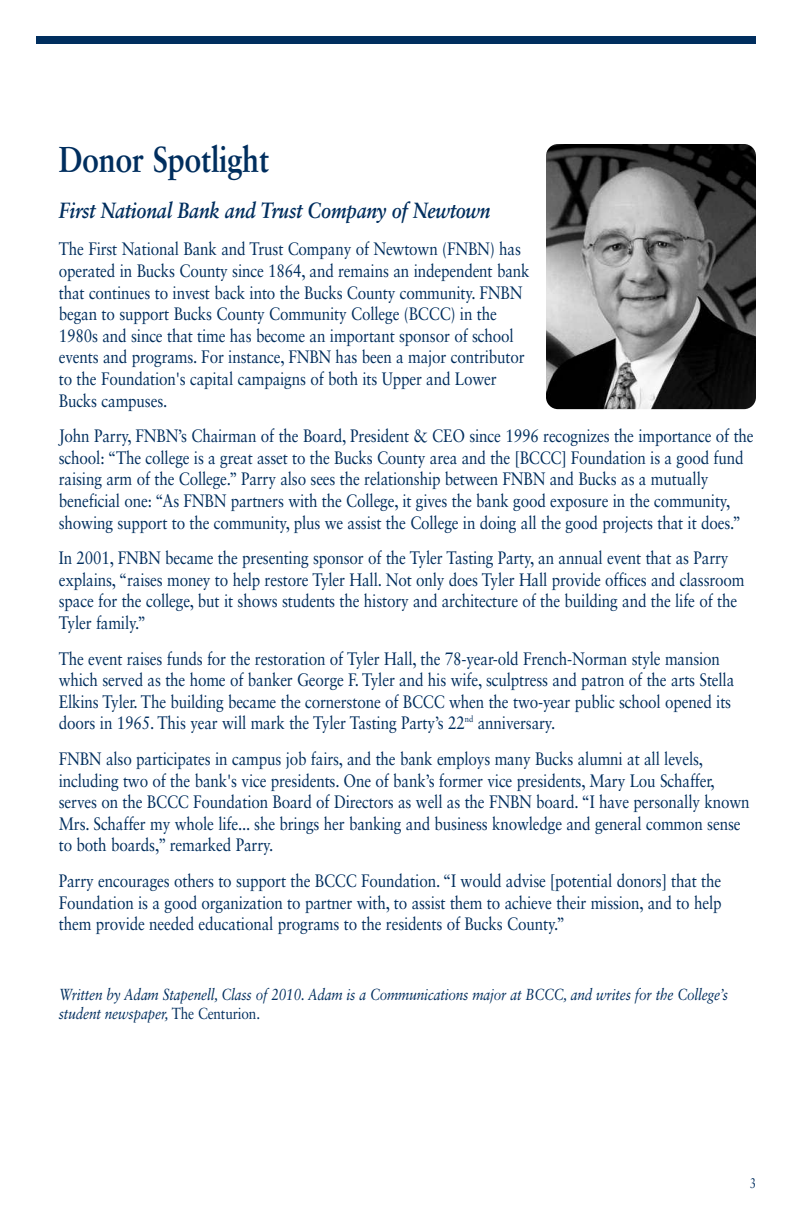
<style>
.page{position:relative;width:792px;height:1224px;background:#fff}
.page>*{position:absolute;margin:0;border:0;box-sizing:border-box;transform-origin:0 0}
.t1{font:700 36px "Sabon LT Std";letter-spacing:-.01em;color:#002e5e;scale:.85 1}
.t2{font:italic 700 22px "Sabon LT Std";letter-spacing:-.01em;color:#002e5e;scale:.85 1}
.t3{font:18px/21.6px "Sabon LT Std";letter-spacing:-.01em;color:#002e5e;scale:.85 1}
.t4{font:italic 16px/19.2px "Sabon LT Std";letter-spacing:-.01em;color:#002e5e;scale:.85 1}
.t5{font:14px "Sabon LT Std";color:#002e5e;scale:.8 1}
.s1{font-style:normal}
</style>
<div class="page">
<div style="left:36px;top:36px;width:720px;height:8px;background:#002e5e"></div>
<img style="left:546px;top:144px;width:210px;height:265px;border-radius:12px">
<h1 class="t1" style="left:59px;top:144px;width:249px">Donor Spotlight</h1>
<p class="t2" style="left:59px;top:201px;width:510px">First National Bank and Trust Company of Newtown</p>
<p class="t3" style="left:59px;top:240px;width:555px">The First National Bank and Trust Company of Newtown (FNBN) has operated in Bucks County since 1864, and remains an independent bank that continues to invest back into the Bucks County community. FNBN began to support Bucks County Community College (BCCC) in the 1980s and since that time has become an important sponsor of school events and programs. For instance, FNBN has been a major contributor to the Foundation's capital campaigns of both its Upper and Lower Bucks campuses.</p>
<p class="t3" style="left:59px;top:427px;width:819px">John Parry, FNBN’s Chairman of the Board, President &amp; CEO since 1996 recognizes the importance of the school: “The college is a great asset to the Bucks County area and the [BCCC] Foundation is a good fund raising arm of the College.” Parry also sees the relationship between FNBN and Bucks as a mutually beneficial one: “As FNBN partners with the College, it gives the bank good exposure in the community, showing support to the community, plus we assist the College in doing all the good projects that it does.”</p>
<p class="t3" style="left:59px;top:549px;width:808px">In 2001, FNBN became the presenting sponsor of the Tyler Tasting Party, an annual event that as Parry explains, “raises money to help restore Tyler Hall. Not only does Tyler Hall provide offices and classroom space for the college, but it shows students the history and architecture of the building and the life of the Tyler family.”</p>
<p class="t3" style="left:59px;top:649px;width:796px">The event raises funds for the restoration of Tyler Hall, the 78-year-old French-Norman style mansion which served as the home of banker George F. Tyler and his wife, sculptress and patron of the arts Stella Elkins Tyler. The building became the cornerstone of BCCC when the two-year public school opened its doors in 1965. This year will mark the Tyler Tasting Party’s 22<sup>nd</sup> anniversary.</p>
<p class="t3" style="left:59px;top:749px;width:814px">FNBN also participates in campus job fairs, and the bank employs many Bucks alumni at all levels, including two of the bank's vice presidents. One of bank’s former vice presidents, Mary Lou Schaffer, serves on the BCCC Foundation Board of Directors as well as the FNBN board. “I have personally known Mrs. Schaffer my whole life... she brings her banking and business knowledge and general common sense to both boards,” remarked Parry.</p>
<p class="t3" style="left:59px;top:871px;width:781px;text-align:justify">Parry encourages others to support the BCCC Foundation. “I would advise [potential donors] that the Foundation is a good organization to partner with, to assist them to achieve their mission, and to help them provide needed educational programs to the residents of Bucks County.”</p>
<p class="t4" style="left:59px;top:986px;width:789px">Written by Adam Stapenell, Class of 2010. Adam is a Communications major at BCCC, and writes for the College’s student newspaper, <span class="s1">The Centurion.</span></p>
<p class="t5" style="left:750px;top:1177px;width:9px">3</p>
</div>
